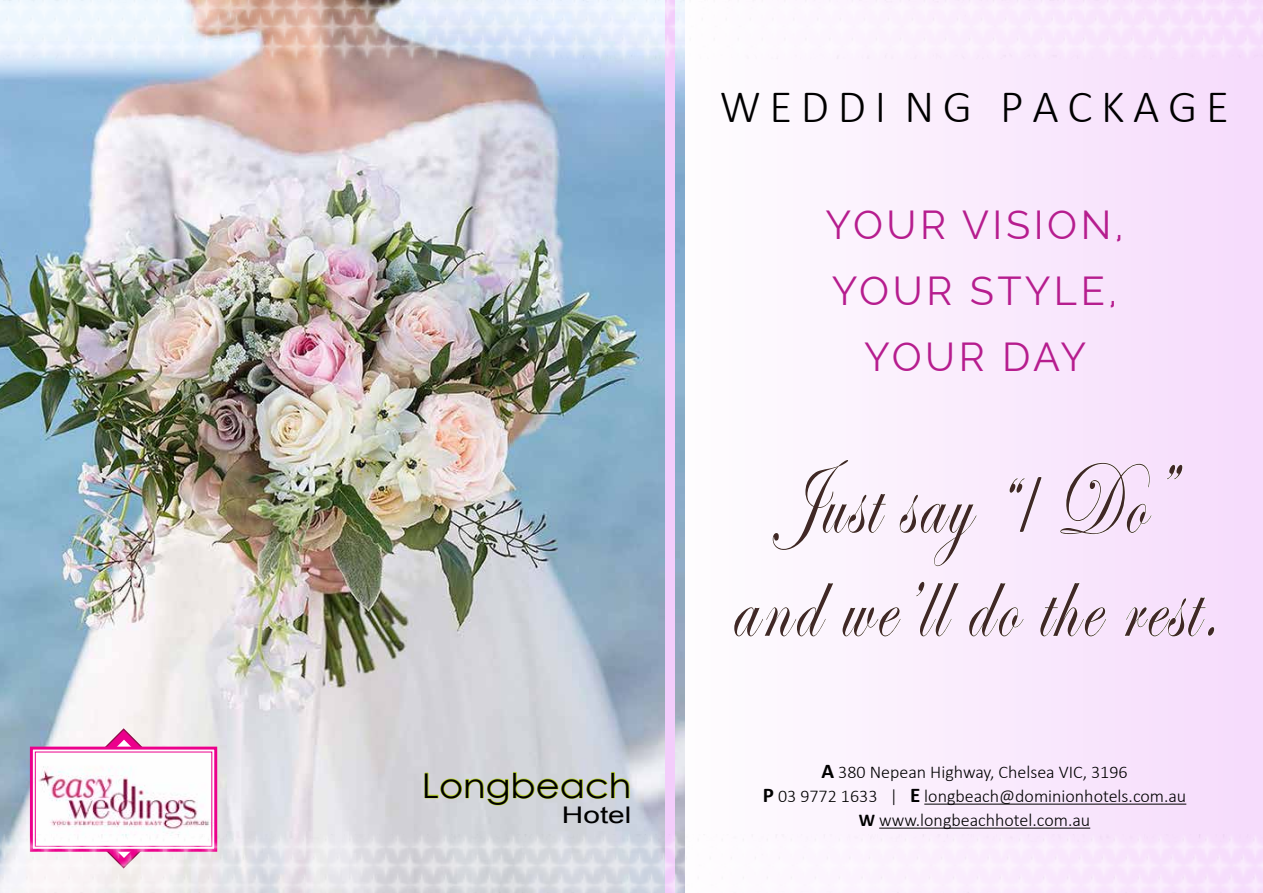
<style>
.page{position:relative;width:1263px;height:893px;background:#fff}
.page>*{position:absolute;margin:0;border:0;box-sizing:border-box;transform-origin:0 0}
.t1{font:105px/103.5px "Edwardian Script ITC";letter-spacing:.05em;color:#402826;text-align:center;scale:.71 1}
.t2{font:300 46.65px "Calibri";color:#000}
.t3{font:39.6px/66px "Raleway";letter-spacing:.09em;color:#b61d8e;text-align:center}
.t4{font:34.2px "Century Gothic";color:#000;scale:1.08 1}
.t5{font:22.95px "Arial";color:#000;scale:1.3 1}
.t6{font:300 18px/24px "Calibri";color:#000;text-align:center}
.s1{font-family:"Calibri";font-weight:300;font-style:italic;font-size:86.1px}
.s2{font-weight:700;font-size:21px}
.s3{font-weight:700}
</style>
<div class="page">
<img style="left:0;top:60px;width:665px;height:774px">
<div style="left:665px;top:0;width:598px;height:893px;background:linear-gradient(to right,#f7f9fb,#f9ddfd)"></div>
<svg style="left:424px;top:771px;width:206px;height:35px;background:#cdd3b9"></svg>
<hr style="left:924px;top:804px;width:262px;height:1px;background:#000">
<hr style="left:879px;top:828px;width:211px;height:1px;background:#000">
<svg style="left:28px;top:727px;width:191px;height:107px"></svg>
<div style="left:772px;top:459px;width:114px;height:92px;background:#fcf5fe"></div>
<svg style="left:899px;top:494px;width:78px;height:73px"></svg>
<svg style="left:1009px;top:476px;width:33px;height:57px;background:#f9ebfd"></svg>
<svg style="left:1059px;top:462px;width:93px;height:73px"></svg>
<svg style="left:1166px;top:464px;width:17px;height:16px"></svg>
<svg style="left:733px;top:582px;width:101px;height:55px"></svg>
<svg style="left:842px;top:607px;width:59px;height:30px"></svg>
<svg style="left:915px;top:581px;width:44px;height:56px"></svg>
<svg style="left:968px;top:582px;width:56px;height:55px"></svg>
<svg style="left:1040px;top:582px;width:67px;height:55px"></svg>
<svg style="left:1124px;top:597px;width:91px;height:40px"></svg>
<div style="left:665px;top:0;width:10px;height:893px;background:#f3cdfb"></div>
<img style="left:0;top:834px;width:1263px;height:59px">
<img style="left:0;top:0;width:1263px;height:60px">
<h3 class="t4" style="left:422px;top:761px;width:195px">Longbeach</h3>
<p class="t5" style="left:562px;top:800px;width:55px">Hotel</p>
<h2 class="t2" style="left:720px;top:78px;width:511px">W E D D I N G P A C K A G E</h2>
<h3 class="t3" style="left:826px;top:192px;width:299px">YOUR VISION,<br>YOUR STYLE,<br>YOUR DAY</h3>
<h1 class="t1" style="left:730px;top:452px;width:688px">Just say “<span class="s1">I</span>Do” and we’ll do the rest.</h1>
<p class="t6" style="left:763px;top:760px;width:425px"><span class="s2">A</span> 380 Nepean Highway, Chelsea VIC, 3196<br><span class="s2">P</span> 03 9772 1633 | <span class="s2">E</span> longbeach@dominionhotels.com.au<br><span class="s3">W</span> www.longbeachhotel.com.au</p>
</div>
